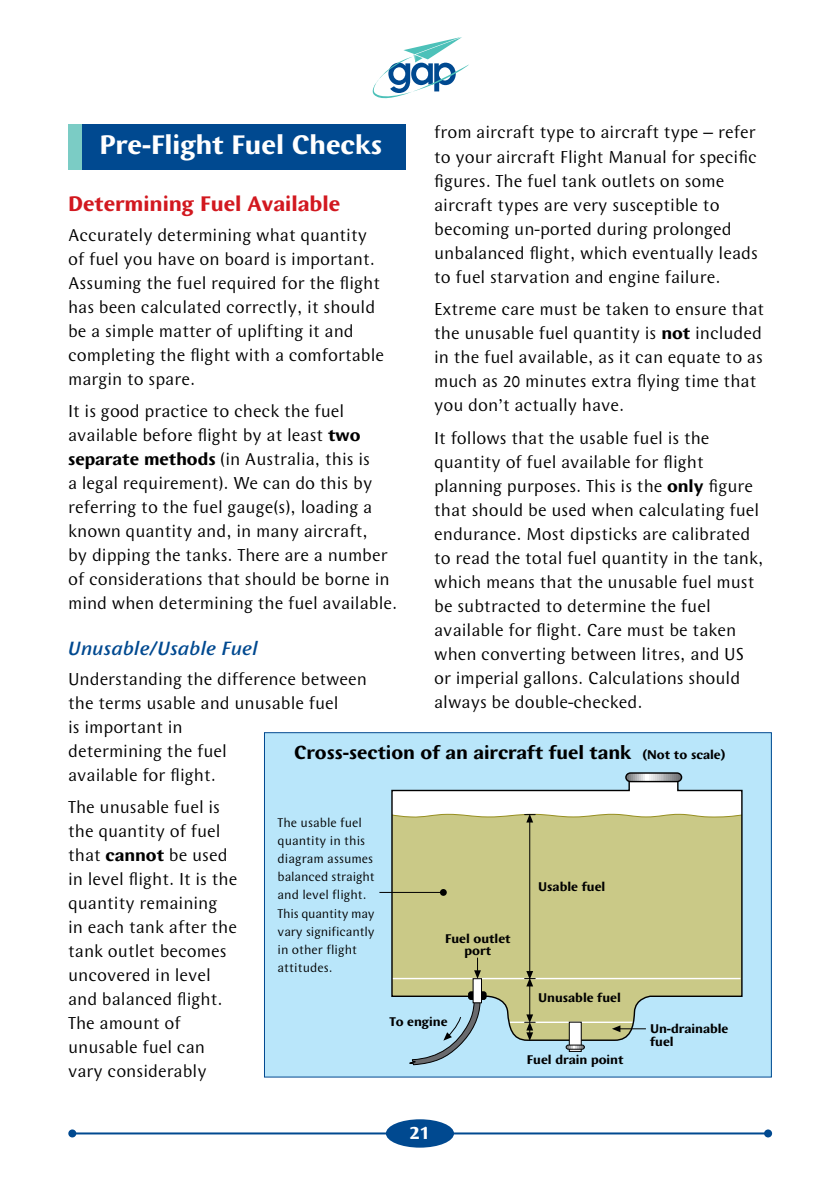
<style>
.page{position:relative;width:840px;height:1191px;background:#fff}
.page>*{position:absolute;margin:0;border:0;box-sizing:border-box;transform-origin:0 0}
.Sub_1{font:700 28px "Wunderlich";color:#fff}
.Sub_2_Red{font:700 22px "Wunderlich";color:#d2181f}
.Sub_3_Blue_Italic{font:italic 500 20px "Wunderlich";color:#004990}
.t1{font:700 20px "Wunderlich";color:#fff}
.t2{font:700 19.8px "Wunderlich";color:#000}
.Body{font:18px/24px "Wunderlich";color:#000}
.t3{font:13.2px/18.2px "Wunderlich";color:#000}
.t4{font:700 13.2px/13.2px "Wunderlich";color:#000}
.s1{font-weight:700}
.s2{font-size:13.2px}
</style>
<div class="page">
<hr style="left:72px;top:1132px;width:695px;height:2px;background:#004990">
<div style="left:68px;top:1129px;width:8px;height:8px;background:#004990;border-radius:50%"></div>
<svg style="left:763px;top:1129px;width:8px;height:8px"></svg>
<div style="left:385px;top:1119px;width:69px;height:28px;background:#004990;border-radius:50%"></div>
<svg style="left:372px;top:37px;width:97px;height:61px"></svg>
<div style="left:68px;top:125px;width:337px;height:45px;background:#004990"></div>
<div style="left:68px;top:125px;width:14px;height:45px;background:#7bccc5"></div>
<div style="left:264px;top:733px;width:507px;height:343px;background:#b9e6fa"></div>
<svg style="left:390px;top:776px;width:352px;height:265px;background:#c9ce9f"></svg>
<svg style="left:625px;top:774px;width:55px;height:7px"></svg>
<div style="left:625px;top:772px;width:57px;height:10px;border:1px solid #000;border-radius:4px"></div>
<div style="left:472px;top:978px;width:9px;height:25px;background:#fff;border:1px solid #000"></div>
<svg style="left:611px;top:1025px;width:34px;height:7px"></svg>
<svg style="left:474px;top:957px;width:6px;height:21px"></svg>
<hr style="left:529px;top:822px;width:1px;height:149px;background:#000">
<svg style="left:524px;top:971px;width:11px;height:69px"></svg>
<svg style="left:524px;top:814px;width:11px;height:8px"></svg>
<div style="left:568px;top:1022px;width:13px;height:29px;background:#fff;border:1px solid #000"></div>
<svg style="left:565px;top:1046px;width:19px;height:3px"></svg>
<div style="left:565px;top:1044px;width:19px;height:5px;border:1px solid #000;border-radius:2px"></div>
<hr style="left:379px;top:892px;width:61px;height:1px;background:#000">
<svg style="left:439px;top:889px;width:7px;height:7px"></svg>
<svg style="left:406px;top:1001px;width:74px;height:64px"></svg>
<p class="Body" style="left:434px;top:121px;width:325px">from aircraft type to aircraft type – refer to your aircraft Flight Manual for specific figures. The fuel tank outlets on some aircraft types are very susceptible to becoming un-ported during prolonged unbalanced flight, which eventually leads to fuel starvation and engine failure.</p>
<p class="Body" style="left:434px;top:297px;width:331px">Extreme care must be taken to ensure that the unusable fuel quantity is <span class="s1">not</span> included in the fuel available, as it can equate to as much as 20 minutes extra flying time that you don’t actually have.</p>
<p class="Body" style="left:434px;top:426px;width:331px">It follows that the usable fuel is the quantity of fuel available for flight planning purposes. This is the <span class="s1">only</span> figure that should be used when calculating fuel endurance. Most dipsticks are calibrated to read the total fuel quantity in the tank, which means that the unusable fuel must be subtracted to determine the fuel available for flight. Care must be taken when converting between litres, and US or imperial gallons. Calculations should always be double-checked.</p>
<p class="Sub_1" style="left:99px;top:129px;width:284px">Pre-Flight Fuel Checks</p>
<p class="Sub_2_Red" style="left:68px;top:191px;width:273px">Determining Fuel Available</p>
<p class="Body" style="left:68px;top:223px;width:317px">Accurately determining what quantity of fuel you have on board is important.<br>Assuming the fuel required for the flight has been calculated correctly, it should be a simple matter of uplifting it and completing the flight with a comfortable margin to spare.</p>
<p class="Body" style="left:68px;top:399px;width:330px">It is good practice to check the fuel available before flight by at least <span class="s1">two separate methods</span> (in Australia, this is<br>a legal requirement). We can do this by referring to the fuel gauge(s), loading a known quantity and, in many aircraft,<br>by dipping the tanks. There are a number of considerations that should be borne in mind when determining the fuel available.</p>
<p class="Sub_3_Blue_Italic" style="left:68px;top:637px;width:191px">Unusable/Usable Fuel</p>
<p class="Body" style="left:68px;top:667px;width:300px">Understanding the difference between the terms usable and unusable fuel<br>is important in<br>determining the fuel<br>available for flight.</p>
<p class="Body" style="left:68px;top:795px;width:171px">The unusable fuel is the quantity of fuel that <span class="s1">cannot</span> be used in level flight. It is the quantity remaining<br>in each tank after the tank outlet becomes uncovered in level and balanced flight.<br>The amount of unusable fuel can vary considerably</p>
<p class="t2" style="left:294px;top:740px;width:432px">Cross-section of an aircraft fuel tank <span class="s2">(Not to scale)</span></p>
<p class="t3" style="left:277px;top:813px;width:99px">The usable fuel quantity in this diagram assumes balanced straight and level flight.<br>This quantity may vary significantly in other flight attitudes.</p>
<p class="t4" style="left:538px;top:880px;width:68px">Usable fuel</p>
<p class="t4" style="left:445px;top:933px;width:67px;line-height:11.4px;text-align:center">Fuel outlet port</p>
<p class="t4" style="left:538px;top:991px;width:84px">Unusable fuel</p>
<p class="t4" style="left:389px;top:1014px;width:59px">To engine</p>
<p class="t4" style="left:649px;top:1022px;width:80px">Un-drainable fuel</p>
<p class="t4" style="left:526px;top:1053px;width:98px">Fuel drain point</p>
<p class="t1" style="left:409px;top:1121px;width:21px">21</p>
</div>
